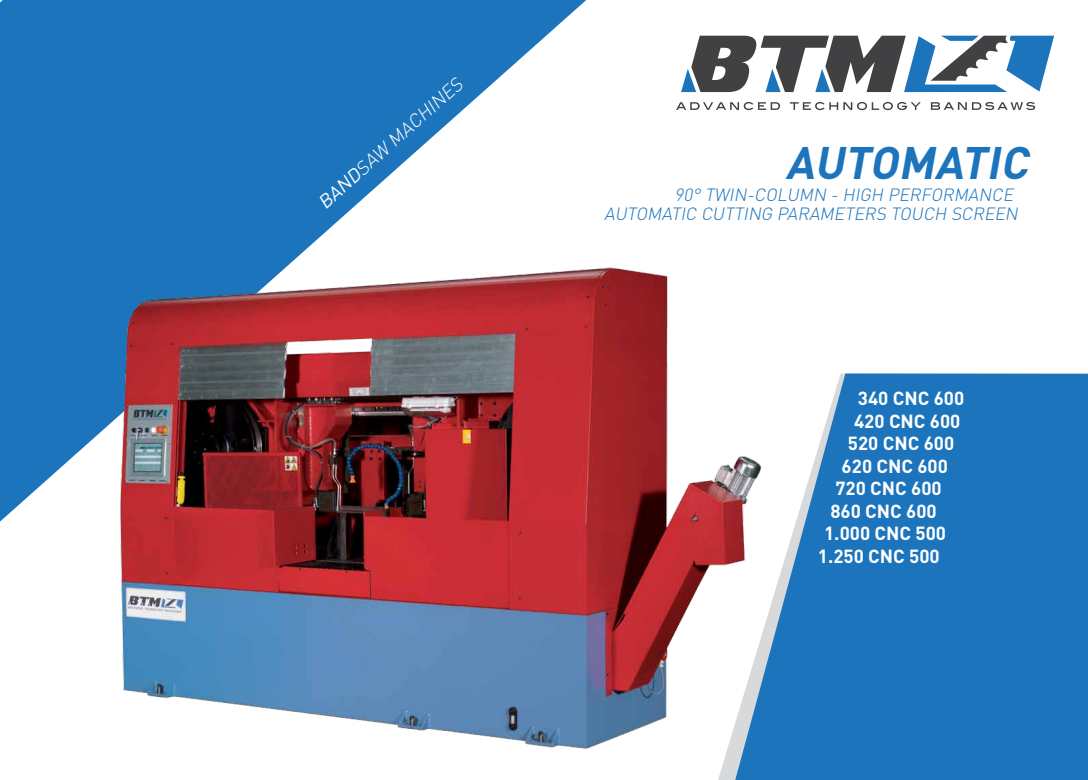
<style>
.page{position:relative;width:1088px;height:780px;background:#fff}
.page>*{position:absolute;margin:0;border:0;box-sizing:border-box;transform-origin:0 0}
.t1{font:italic 700 45px "DIN Pro";color:#1c75bc}
.t2{font:700 18.75px "DIN Pro";color:#fff}
.t3{font:italic 300 18.75px "DIN Pro";color:#fff}
.t4{font:italic 300 17.5px/19.5px "DIN Pro";color:#1c75bc;text-align:right}
.s1{font-weight:400}
</style>
<div class="page">
<div style="left:840px;top:373px;width:248px;height:407px;background:#1c75bc"></div>
<svg style="left:0;top:0;width:586px;height:521px;fill:#1c75bc"></svg>
<svg style="left:681px;top:36px;width:373px;height:56px"></svg>
<svg style="left:676px;top:102px;width:104px;height:8px"></svg>
<svg style="left:790px;top:102px;width:131px;height:8px"></svg>
<svg style="left:931px;top:102px;width:104px;height:8px"></svg>
<img style="left:41px;top:213px;width:799px;height:567px">
<p class="t3" style="left:313px;top:196px;width:188px;rotate:-42deg"><span class="s1">BAND</span>SAW MACHINES</p>
<h1 class="t1" style="left:785px;top:133px;width:254px">AUTOMATIC</h1>
<p class="t4" style="left:604px;top:184px;width:419px">90° TWIN-COLUMN - HIGH PERFORMANCE<br>AUTOMATIC CUTTING PARAMETERS TOUCH SCREEN</p>
<p class="t2" style="left:858px;top:385px;width:108px">340 CNC 600</p>
<p class="t2" style="left:854px;top:408px;width:108px">420 CNC 600</p>
<p class="t2" style="left:848px;top:430px;width:108px">520 CNC 600</p>
<p class="t2" style="left:841px;top:453px;width:108px">620 CNC 600</p>
<p class="t2" style="left:835px;top:475px;width:108px">720 CNC 600</p>
<p class="t2" style="left:830px;top:498px;width:108px">860 CNC 600</p>
<p class="t2" style="left:824px;top:520px;width:123px">1.000 CNC 500</p>
<p class="t2" style="left:818px;top:543px;width:123px">1.250 CNC 500</p>
</div>
